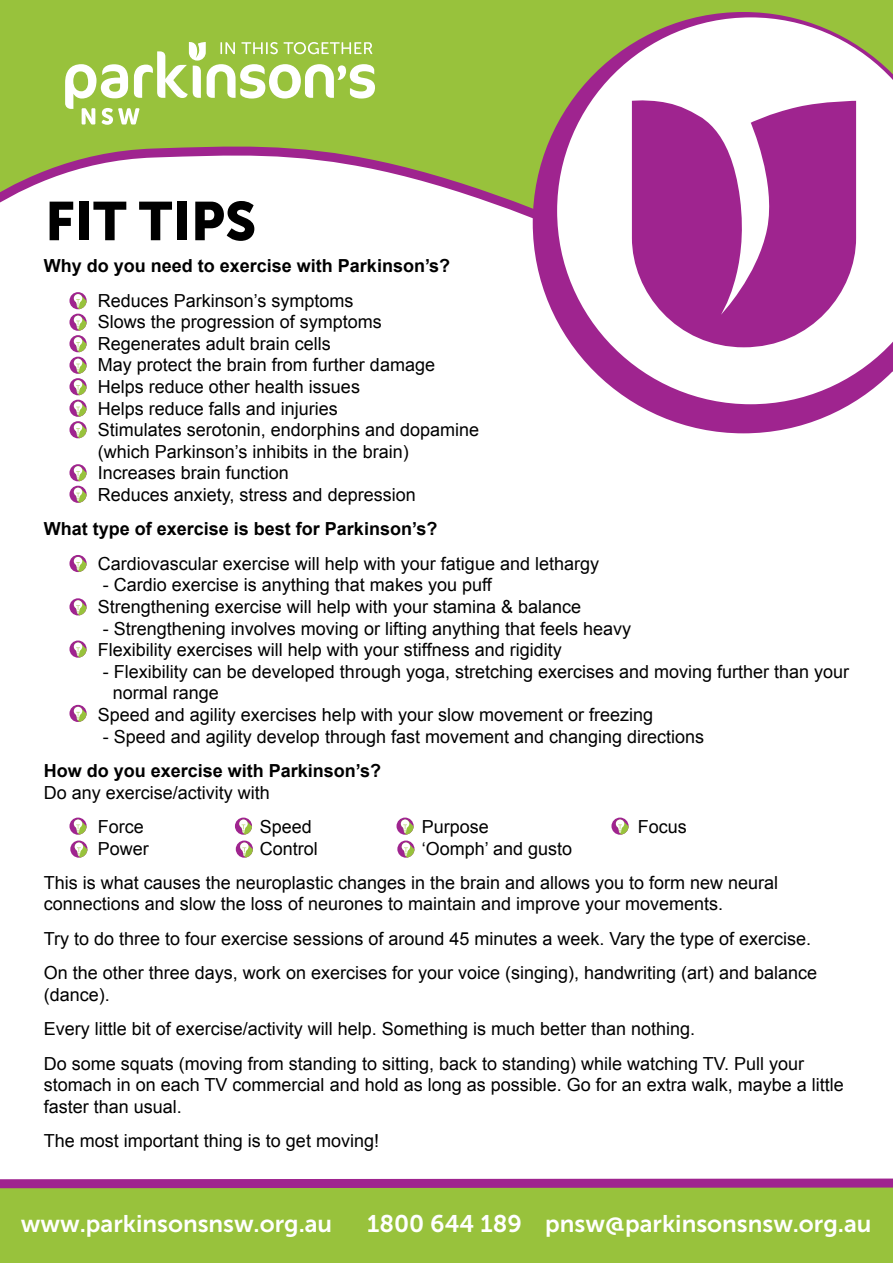
<style>
.page{position:relative;width:893px;height:1263px;background:#fff}
.page>*{position:absolute;margin:0;border:0;box-sizing:border-box;transform-origin:0 0}
.t1{font:54px "Museo Sans 900";color:#000}
.t2{font:24px "Museo Sans 700";color:#fff}
.t3{font:18px/21.6px "Arial";color:#000}
.t4{font:700 18px "Arial";color:#000}
</style>
<div class="page">
<svg style="left:0;top:1178px;width:893px;height:85px;background:#99b146"></svg>
<svg style="left:0;top:0;width:893px;height:482px"></svg>
<svg style="left:65px;top:42px;width:310px;height:83px"></svg>
<svg style="left:533px;top:12px;width:360px;height:421px"></svg>
<svg style="left:557px;top:17px;width:336px;height:387px"></svg>
<svg style="left:632px;top:98px;width:224px;height:249px;fill:#9f248f"></svg>
<svg style="left:69px;top:292px;width:18px;height:17px"></svg>
<svg style="left:74px;top:294px;width:13px;height:15px"></svg>
<svg style="left:69px;top:314px;width:18px;height:17px"></svg>
<svg style="left:74px;top:316px;width:13px;height:15px"></svg>
<svg style="left:69px;top:335px;width:18px;height:17px"></svg>
<svg style="left:74px;top:337px;width:13px;height:15px"></svg>
<svg style="left:69px;top:357px;width:18px;height:17px"></svg>
<svg style="left:74px;top:359px;width:13px;height:15px"></svg>
<svg style="left:69px;top:378px;width:18px;height:17px"></svg>
<svg style="left:74px;top:380px;width:13px;height:15px"></svg>
<svg style="left:69px;top:400px;width:18px;height:17px"></svg>
<svg style="left:74px;top:402px;width:13px;height:15px"></svg>
<svg style="left:69px;top:421px;width:18px;height:17px"></svg>
<svg style="left:74px;top:423px;width:13px;height:15px"></svg>
<svg style="left:69px;top:464px;width:18px;height:17px"></svg>
<svg style="left:74px;top:466px;width:13px;height:15px"></svg>
<svg style="left:69px;top:486px;width:18px;height:17px"></svg>
<svg style="left:74px;top:488px;width:13px;height:15px"></svg>
<svg style="left:69px;top:555px;width:18px;height:17px"></svg>
<svg style="left:74px;top:557px;width:13px;height:15px"></svg>
<svg style="left:69px;top:598px;width:18px;height:17px"></svg>
<svg style="left:74px;top:600px;width:13px;height:15px"></svg>
<svg style="left:69px;top:640px;width:18px;height:18px"></svg>
<svg style="left:74px;top:642px;width:13px;height:16px"></svg>
<svg style="left:69px;top:705px;width:18px;height:17px"></svg>
<svg style="left:74px;top:707px;width:13px;height:15px"></svg>
<svg style="left:69px;top:817px;width:18px;height:18px"></svg>
<svg style="left:74px;top:819px;width:13px;height:16px"></svg>
<svg style="left:70px;top:840px;width:17px;height:18px"></svg>
<svg style="left:75px;top:842px;width:12px;height:15px"></svg>
<svg style="left:235px;top:817px;width:17px;height:18px"></svg>
<svg style="left:239px;top:819px;width:13px;height:16px"></svg>
<svg style="left:236px;top:840px;width:17px;height:18px"></svg>
<svg style="left:240px;top:842px;width:13px;height:15px"></svg>
<svg style="left:396px;top:817px;width:18px;height:18px"></svg>
<svg style="left:401px;top:819px;width:13px;height:16px"></svg>
<svg style="left:397px;top:840px;width:17px;height:18px"></svg>
<svg style="left:402px;top:842px;width:12px;height:15px"></svg>
<svg style="left:611px;top:817px;width:18px;height:18px"></svg>
<svg style="left:616px;top:819px;width:13px;height:16px"></svg>
<h1 class="t1" style="left:45px;top:191px;width:213px">FIT TIPS</h1>
<p class="t4" style="left:44px;top:254px;width:408px">Why do you need to exercise with Parkinson’s?</p>
<p class="t3" style="left:98px;top:290px;width:383px">Reduces Parkinson’s symptoms<br>Slows the progression of symptoms Regenerates adult brain cells<br>May protect the brain from further damage Helps reduce other health issues<br>Helps reduce falls and injuries<br>Stimulates serotonin, endorphins and dopamine (which Parkinson’s inhibits in the brain)<br>Increases brain function<br>Reduces anxiety, stress and depression</p>
<p class="t4" style="left:44px;top:517px;width:395px">What type of exercise is best for Parkinson’s?</p>
<p class="t3" style="left:98px;top:553px;width:503px">Cardiovascular exercise will help with your fatigue and lethargy</p>
<p class="t3" style="left:98px;top:574px;width:485px">- Cardio exercise is anything that makes you puff<br>Strengthening exercise will help with your stamina &amp; balance</p>
<p class="t3" style="left:98px;top:618px;width:535px">- Strengthening involves moving or lifting anything that feels heavy<br>Flexibility exercises will help with your stiffness and rigidity</p>
<p class="t3" style="left:103px;top:661px;width:748px">- Flexibility can be developed through yoga, stretching exercises and moving further than your</p>
<p class="t3" style="left:113px;top:682px;width:108px">normal range</p>
<p class="t3" style="left:98px;top:704px;width:557px">Speed and agility exercises help with your slow movement or freezing</p>
<p class="t3" style="left:103px;top:726px;width:603px">- Speed and agility develop through fast movement and changing directions</p>
<p class="t4" style="left:44px;top:759px;width:339px">How do you exercise with Parkinson’s?</p>
<p class="t3" style="left:98px;top:775px;width:174px;line-height:34.3px;text-indent:-54px">Do any exercise/activity with<br>Force</p>
<p class="t3" style="left:260px;top:816px;width:54px">Speed</p>
<p class="t3" style="left:422px;top:816px;width:69px">Purpose</p>
<p class="t3" style="left:638px;top:816px;width:51px">Focus</p>
<p class="t3" style="left:44px;top:831px;width:736px;line-height:34.3px;text-indent:378px">‘Oomph’ and gusto<br>This is what causes the neuroplastic changes in the brain and allows you to form new neural</p>
<p class="t3" style="left:44px;top:887px;width:775px;line-height:34.3px">connections and slow the loss of neurones to maintain and improve your movements.<br>Try to do three to four exercise sessions of around 45 minutes a week. Vary the type of exercise.<br>On the other three days, work on exercises for your voice (singing), handwriting (art) and balance</p>
<p class="t3" style="left:44px;top:977px;width:762px;line-height:34.3px">(dance).<br>Every little bit of exercise/activity will help. Something is much better than nothing.<br>Do some squats (moving from standing to sitting, back to standing) while watching TV. Pull your</p>
<p class="t3" style="left:44px;top:1074px;width:802px">stomach in on each TV commercial and hold as long as possible. Go for an extra walk, maybe a little faster than usual.</p>
<p class="t3" style="left:44px;top:1130px;width:337px">The most important thing is to get moving!</p>
<p class="t3" style="left:98px;top:837px;width:53px">Power</p>
<p class="t3" style="left:260px;top:837px;width:60px">Control</p>
<h2 class="t2" style="left:21px;top:1210px;width:313px">www.parkinsonsnsw.org.au</h2>
<h2 class="t2" style="left:367px;top:1210px;width:506px">1800 644 189 pnsw@parkinsonsnsw.org.au</h2>
</div>
